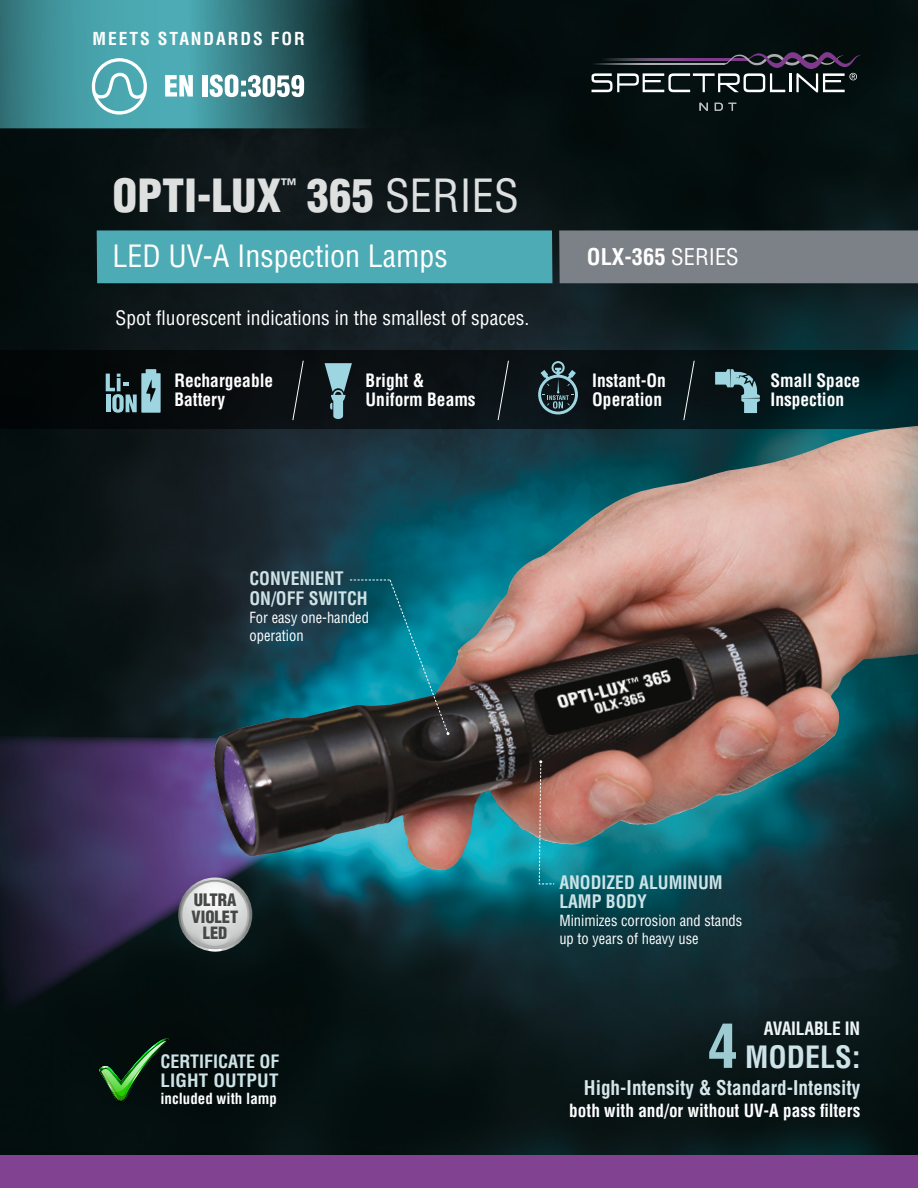
<style>
.page{position:relative;width:918px;height:1188px;background:#fff}
.page>*{position:absolute;margin:0;border:0;box-sizing:border-box;transform-origin:0 0}
.t1{font:condensed 44.7px "Helvetica LT Std";color:#dedfdf}
.t2{font:900 condensed 44.7px "Helvetica LT Std";color:#dedfdf}
.t3{font:condensed 30px "Helvetica LT Std";color:#fff}
.t4{font:700 condensed 30px "Helvetica LT Std";color:#cde3e7}
.t5{font:700 condensed 22.5px "Helvetica LT Std";color:#fff}
.t6{font:700 condensed 19.8px "Helvetica LT Std";color:#d5e7eb}
.t7{font:condensed 19.5px "Helvetica LT Std";color:#fff}
.t8{font:700 condensed 18.15px/19.5px "Helvetica LT Std";color:#cde3e7}
.t9{font:700 condensed 18px/19.5px "Helvetica LT Std";color:#fff}
.t10{font:700 condensed 18px/19.5px "Helvetica LT Std";color:#cde3e7}
.t11{font:700 condensed 18px "Helvetica LT Std";letter-spacing:-.01em;color:#eef5f7}
.t12{font:700 condensed 17.85px "Helvetica LT Std";color:#fff}
.t13{font:700 condensed 17.55px "Helvetica LT Std";letter-spacing:.11em;color:#fff}
.t14{font:900 condensed 16.8px "Helvetica LT Std";color:#474747}
.t15{font:900 condensed 16.8px "Helvetica LT Std";color:#dedfdf}
.t16{font:900 condensed 16.5px/16.5px "Helvetica LT Std";color:#474747;text-align:center}
.t17{font:condensed 15px/18px "Helvetica LT Std";color:#fff}
.t18{font:700 condensed 15px "Helvetica LT Std";color:#fff}
.s1{font-weight:900}
.s2{font-weight:400}
.s3{font-size:60px;color:#9dcbd1}
</style>
<div class="page">
<img style="left:0;top:0;width:918px;height:1155px">
<div style="left:559px;top:230px;width:359px;height:53px;background:#7c8187"></div>
<div style="left:97px;top:230px;width:455px;height:53px;background:#4cabb4"></div>
<div style="left:0;top:350px;width:918px;height:79px;background:linear-gradient(to right,#080506,#061e23)"></div>
<svg style="left:538px;top:361px;width:40px;height:53px;background:#364c52"></svg>
<svg style="left:325px;top:363px;width:27px;height:56px;background:#597a82"></svg>
<svg style="left:715px;top:369px;width:45px;height:44px;background:#47656c"></svg>
<svg style="left:98px;top:1038px;width:72px;height:69px;background:#133119"></svg>
<svg style="left:106px;top:369px;width:55px;height:44px;background:#57777e"></svg>
<svg style="left:0;top:736px;width:297px;height:284px;background:#282540"></svg>
<img style="left:213px;top:426px;width:705px;height:447px">
<svg style="left:350px;top:579px;width:100px;height:156px;background:#0f6c7b"></svg>
<svg style="left:539px;top:760px;width:16px;height:125px;background:#6c7b7a"></svg>
<svg style="left:180px;top:880px;width:70px;height:71px;background:#96989c"></svg>
<div style="left:193px;top:881px;width:43px;height:43px;background:#dedfe0;border-radius:50%"></div>
<div style="left:193px;top:881px;width:43px;height:42px;background:#e2e3e3;border-radius:50%"></div>
<div style="left:194px;top:881px;width:42px;height:42px;background:#e3e4e5;border-radius:50%"></div>
<div style="left:194px;top:881px;width:41px;height:41px;background:#e7e9ea;border-radius:50%"></div>
<svg style="left:196px;top:881px;width:38px;height:39px"></svg>
<div style="left:196px;top:882px;width:38px;height:37px;background:#edeeee;border-radius:50%"></div>
<div style="left:196px;top:882px;width:37px;height:37px;background:#ebecec;border-radius:50%"></div>
<div style="left:196px;top:882px;width:37px;height:36px;background:#efefef;border-radius:50%"></div>
<div style="left:202px;top:883px;width:26px;height:26px;background:#f5f6f6;border-radius:50%"></div>
<div style="left:206px;top:884px;width:18px;height:17px;background:#f9f9fa;border-radius:50%"></div>
<svg style="left:198px;top:928px;width:34px;height:18px"></svg>
<svg style="left:199px;top:929px;width:32px;height:17px"></svg>
<svg style="left:200px;top:930px;width:30px;height:16px"></svg>
<svg style="left:202px;top:932px;width:26px;height:14px"></svg>
<div style="left:204px;top:934px;width:22px;height:12px;background:#c6c8c9;border-radius:50%"></div>
<div style="left:204px;top:934px;width:22px;height:11px;background:#dddede;border-radius:50%"></div>
<div style="left:205px;top:936px;width:20px;height:9px;background:#d4d5d5;border-radius:50%"></div>
<div style="left:206px;top:937px;width:17px;height:8px;background:#dadbdb;border-radius:50%"></div>
<div style="left:207px;top:938px;width:15px;height:7px;background:#d1d2d2;border-radius:50%"></div>
<div style="left:208px;top:938px;width:14px;height:7px;background:#d1d3d3;border-radius:50%"></div>
<div style="left:208px;top:938px;width:13px;height:7px;background:#d7d9d9;border-radius:50%"></div>
<div style="left:210px;top:940px;width:10px;height:5px;background:#d0d1d1;border-radius:50%"></div>
<svg style="left:0;top:0;width:422px;height:128px;background:#2e6a6f"></svg>
<svg style="left:92px;top:58px;width:55px;height:57px"></svg>
<svg style="left:165px;top:75px;width:28px;height:22px"></svg>
<div style="left:203px;top:75px;width:5px;height:22px;background:#fff"></div>
<svg style="left:210px;top:75px;width:94px;height:22px"></svg>
<svg style="left:292px;top:360px;width:12px;height:61px"></svg>
<svg style="left:497px;top:360px;width:12px;height:61px"></svg>
<svg style="left:683px;top:360px;width:12px;height:61px"></svg>
<div style="left:0;top:1155px;width:918px;height:33px;background:#804291"></div>
<svg style="left:700px;top:103px;width:8px;height:8px"></svg>
<svg style="left:715px;top:103px;width:21px;height:8px"></svg>
<hr style="left:588px;top:63px;width:137px;height:1px;background:#030d0e">
<hr style="left:581px;top:59px;width:168px;height:1px;background:#030d0e">
<svg style="left:592px;top:52px;width:269px;height:41px;background:#373a40"></svg>
<p class="t13" style="left:93px;top:28px;width:214px">MEETS STANDARDS FOR</p>
<h1 class="t2" style="left:113px;top:167px;width:170px">OPTI-LUX</h1>
<p class="t15" style="left:281px;top:174px;width:16px">™</p>
<h1 class="t1" style="left:307px;top:167px;width:214px"><span class="s1">365</span> SERIES</h1>
<h2 class="t3" style="left:113px;top:238px;width:337px">LED UV-A Inspection Lamps</h2>
<p class="t5" style="left:587px;top:243px;width:153px">OLX-365 <span class="s2">SERIES</span></p>
<p class="t7" style="left:116px;top:306px;width:415px">Spot fluorescent indications in the smallest of spaces.</p>
<p class="t9" style="left:174px;top:370px;width:100px">Rechargeable<br>Battery</p>
<p class="t9" style="left:366px;top:370px;width:112px">Bright &amp;<br>Uniform Beams</p>
<p class="t9" style="left:592px;top:370px;width:75px">Instant-On<br>Operation</p>
<p class="t9" style="left:771px;top:370px;width:91px">Small Space<br>Inspection</p>
<p class="t8" style="left:249px;top:569px;width:120px">CONVENIENT<br>ON/OFF SWITCH</p>
<p class="t17" style="left:249px;top:608px;width:121px">For easy one-handed operation</p>
<p class="t14" style="left:194px;top:889px;width:44px">ULTRA</p>
<p class="t16" style="left:192px;top:908px;width:48px">VIOLET<br>LED</p>
<p class="t10" style="left:160px;top:1052px;width:121px">CERTIFICATE OF<br>LIGHT OUTPUT</p>
<p class="t18" style="left:160px;top:1089px;width:118px">included with lamp</p>
<p class="t8" style="left:559px;top:872px;width:165px">ANODIZED ALUMINUM<br>LAMP BODY</p>
<p class="t17" style="left:559px;top:912px;width:185px">Minimizes corrosion and stands up to years of heavy use</p>
<p class="t11" style="left:764px;top:1017px;width:98px">AVAILABLE IN</p>
<h2 class="t4" style="left:708px;top:1038px;width:154px"><span class="s3">4</span> MODELS:</h2>
<p class="t6" style="left:584px;top:1076px;width:278px">High-Intensity &amp; Standard-Intensity</p>
<p class="t12" style="left:569px;top:1099px;width:293px">both with and/or without UV-A pass filters</p>
</div>
